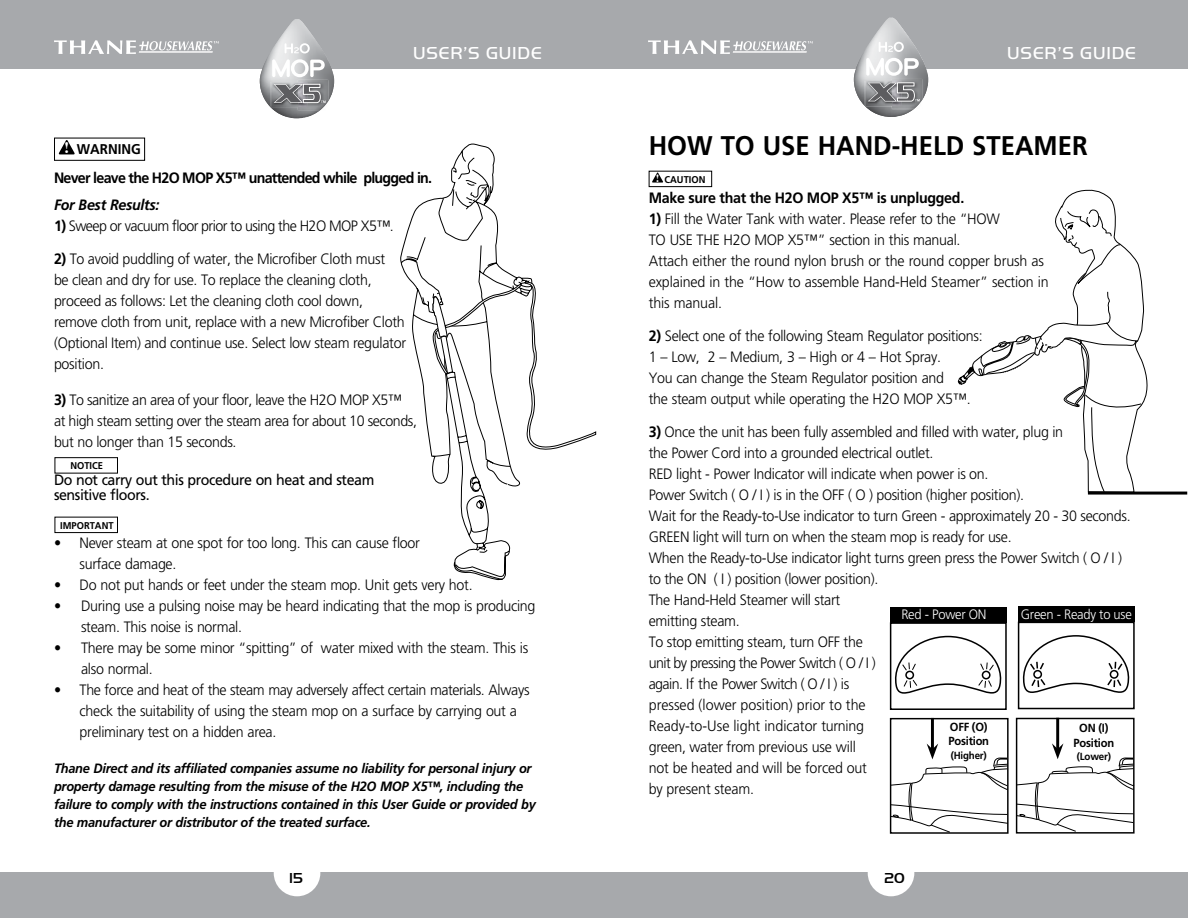
<style>
.page{position:relative;width:1188px;height:918px;background:#fff}
.page>*{position:absolute;margin:0;border:0;box-sizing:border-box;transform-origin:0 0}
.t1{font:700 27px "Frutiger";color:#000;scale:.95 1}
.t2{font:18px "Handel Got D Ligh";letter-spacing:.05em;color:#fff}
.t3{font:300 15px/21px "Frutiger";letter-spacing:-.02em;color:#000;scale:.95 1}
.t4{font:15px/15px "Frutiger";letter-spacing:-.03em;color:#000;scale:.95 1}
.t5{font:700 15px "Frutiger";letter-spacing:-.05em;color:#000;scale:.95 1}
.t6{font:300 15px "Frutiger";letter-spacing:-.04em;color:#000;scale:.95 1}
.t7{font:700 15px "Frutiger";letter-spacing:-.02em;color:#000;scale:.95 1}
.t8{font:italic 700 15px "Frutiger";letter-spacing:-.02em;color:#000;scale:.95 1}
.t9{font:500 15px "Handel Got D";color:#000}
.t10{font:700 14.1px "Frutiger";color:#000;scale:.95 1}
.t11{font:300 13.65px "Frutiger";letter-spacing:-.02em;color:#fff;scale:.95 1}
.t12{font:italic 700 13.5px/18px "Frutiger";letter-spacing:-.02em;color:#000;scale:.95 1}
.t13{font:700 11.7px/14.7px "Frutiger";letter-spacing:-.02em;color:#000;text-align:center;scale:.95 1}
.t14{font:700 11.1px "Times";color:#fff}
.t15{font:700 10.35px "Frutiger";letter-spacing:-.02em;color:#000;scale:.95 1}
.t16{font:700 9.9px "Frutiger";color:#000;scale:.95 1}
.s1{font-family:"Times";font-size:15.9px;color:#fff}
.s2{font-weight:700}
.s3{font-family:"Times";font-size:11.1px;color:#fff}
</style>
<div class="page">
<div style="left:0;top:0;width:603px;height:69px;background:#a7a9ac"></div>
<div style="left:0;top:872px;width:603px;height:46px;background:#a7a9ac"></div>
<div style="left:274px;top:850px;width:46px;height:46px;background:#fff;border-radius:50%"></div>
<svg style="left:54px;top:40px;width:165px;height:14px"></svg>
<hr style="left:139px;top:51px;width:74px;height:2px;background:#fff">
<div style="left:585px;top:0;width:603px;height:69px;background:#a7a9ac"></div>
<div style="left:585px;top:872px;width:603px;height:46px;background:#a7a9ac"></div>
<div style="left:868px;top:850px;width:46px;height:46px;background:#fff;border-radius:50%"></div>
<svg style="left:648px;top:40px;width:165px;height:14px"></svg>
<hr style="left:733px;top:51px;width:74px;height:2px;background:#fff">
<img style="left:854px;top:18px;width:74px;height:99px">
<svg style="left:879px;top:42px;width:25px;height:10px"></svg>
<svg style="left:866px;top:58px;width:53px;height:18px"></svg>
<img style="left:865px;top:80px;width:27px;height:26px">
<img style="left:892px;top:79px;width:30px;height:3px">
<svg style="left:868px;top:82px;width:54px;height:27px"></svg>
<img style="left:260px;top:19px;width:74px;height:99px">
<svg style="left:285px;top:43px;width:25px;height:10px"></svg>
<svg style="left:272px;top:59px;width:53px;height:18px"></svg>
<img style="left:271px;top:82px;width:27px;height:25px">
<img style="left:298px;top:80px;width:30px;height:4px">
<svg style="left:274px;top:84px;width:54px;height:26px"></svg>
<div style="left:55px;top:457px;width:63px;height:16px;border:1px solid #000"></div>
<div style="left:55px;top:517px;width:63px;height:16px;border:1px solid #000"></div>
<svg style="left:400px;top:143px;width:133px;height:311px"></svg>
<svg style="left:431px;top:282px;width:165px;height:299px"></svg>
<div style="left:54px;top:138px;width:91px;height:23px;border:1px solid #000"></div>
<svg style="left:59px;top:140px;width:16px;height:14px"></svg>
<svg style="left:652px;top:173px;width:11px;height:10px"></svg>
<svg style="left:958px;top:189px;width:198px;height:304px"></svg>
<hr style="left:1088px;top:492px;width:99px;height:3px;background:#000">
<div style="left:1016px;top:718px;width:119px;height:116px;border:1px solid #000"></div>
<div style="left:890px;top:718px;width:119px;height:116px;border:1px solid #000"></div>
<hr style="left:1056px;top:718px;width:3px;height:31px;background:#000">
<svg style="left:1015px;top:737px;width:120px;height:95px"></svg>
<hr style="left:931px;top:718px;width:3px;height:31px;background:#000">
<svg style="left:889px;top:737px;width:120px;height:96px"></svg>
<svg style="left:890px;top:622px;width:117px;height:88px"></svg>
<div style="left:890px;top:607px;width:117px;height:15px;background:#000"></div>
<svg style="left:1018px;top:622px;width:117px;height:87px"></svg>
<div style="left:1018px;top:607px;width:117px;height:15px;background:#000"></div>
<div style="left:649px;top:171px;width:63px;height:16px;border:1px solid #000"></div>
<p class="t10" style="left:64px;top:141px;width:82px"><span class="s1">!</span> WARNING</p>
<p class="t2" style="left:413px;top:43px;width:130px">USER’S GUIDE</p>
<p class="t5" style="left:54px;top:169px;width:400px">Never leave the H2O MOP X5™ unattended while plugged in.</p>
<p class="t8" style="left:54px;top:196px;width:113px">For Best Results:</p>
<p class="t6" style="left:54px;top:218px;width:359px"><span class="s2">1)</span> Sweep or vacuum floor prior to using the H2O MOP X5™.</p>
<p class="t3" style="left:54px;top:249px;width:372px"><span class="s2">2)</span> To avoid puddling of water, the Microfiber Cloth must<br>be clean and dry for use. To replace the cleaning cloth, proceed as follows: Let the cleaning cloth cool down, remove cloth from unit, replace with a new Microfiber Cloth (Optional Item) and continue use. Select low steam regulator position.</p>
<p class="t3" style="left:54px;top:390px;width:384px"><span class="s2">3)</span> To sanitize an area of your floor, leave the H2O MOP X5™ at high steam setting over the steam area for about 10 seconds, but no longer than 15 seconds.</p>
<p class="t4" style="left:54px;top:472px;width:339px">Do not carry out this procedure on heat and steam sensitive floors.</p>
<p class="t3" style="left:80px;top:532px;width:360px;text-indent:-26px">• Never steam at one spot for too long. This can cause floor surface damage.</p>
<p class="t3" style="left:54px;top:574px;width:442px">• Do not put hands or feet under the steam mop. Unit gets very hot.</p>
<p class="t3" style="left:81px;top:595px;width:480px;text-indent:-27px">• During use a pulsing noise may be heard indicating that the mop is producing steam. This noise is normal.</p>
<p class="t3" style="left:81px;top:637px;width:472px;text-indent:-27px">• There may be some minor “spitting” of water mixed with the steam. This is also normal.</p>
<p class="t3" style="left:80px;top:679px;width:475px;text-indent:-26px">• The force and heat of the steam may adversely affect certain materials. Always check the suitability of using the steam mop on a surface by carrying out a preliminary test on a hidden area.</p>
<p class="t12" style="left:54px;top:759px;width:509px">Thane Direct and its affiliated companies assume no liability for personal injury or property damage resulting from the misuse of the H2O MOP X5™, including the failure to comply with the instructions contained in this User Guide or provided by the manufacturer or distributor of the treated surface.</p>
<p class="t16" style="left:62px;top:460px;width:45px"><span class="s3">!</span> NOTICE</p>
<p class="t14" style="left:62px;top:513px;width:5px">!</p>
<p class="t16" style="left:60px;top:519px;width:58px">IMPORTANT</p>
<p class="t2" style="left:1007px;top:43px;width:130px">USER’S GUIDE</p>
<h1 class="t1" style="left:649px;top:130px;width:464px">HOW TO USE HAND-HELD STEAMER</h1>
<p class="t14" style="left:656px;top:167px;width:5px">!</p>
<p class="t7" style="left:649px;top:189px;width:334px">Make sure that the H2O MOP X5™ is unplugged.</p>
<p class="t3" style="left:649px;top:208px;width:423px"><span class="s2">1)</span> Fill the Water Tank with water. Please refer to the “HOW<br>TO USE THE H2O MOP X5™” section in this manual.<br>Attach either the round nylon brush or the round copper brush as explained in the “How to assemble Hand-Held Steamer” section in this manual.</p>
<p class="t3" style="left:649px;top:325px;width:353px"><span class="s2">2)</span> Select one of the following Steam Regulator positions:<br>1 – Low, 2 – Medium, 3 – High or 4 – Hot Spray.<br>You can change the Steam Regulator position and<br>the steam output while operating the H2O MOP X5™.</p>
<p class="t3" style="left:649px;top:421px;width:509px"><span class="s2">3)</span> Once the unit has been fully assembled and filled with water, plug in<br>the Power Cord into a grounded electrical outlet.<br>RED light - Power Indicator will indicate when power is on.<br>Power Switch ( O / I ) is in the OFF ( O ) position (higher position).<br>Wait for the Ready-to-Use indicator to turn Green - approximately 20 - 30 seconds.<br>GREEN light will turn on when the steam mop is ready for use.<br>When the Ready-to-Use indicator light turns green press the Power Switch ( O / I ) to the ON ( I ) position (lower position).<br>The Hand-Held Steamer will start<br>emitting steam.<br>To stop emitting steam, turn OFF the<br>unit by pressing the Power Switch ( O / I )<br>again. If the Power Switch ( O / I ) is<br>pressed (lower position) prior to the<br>Ready-to-Use light indicator turning<br>green, water from previous use will<br>not be heated and will be forced out<br>by present steam.</p>
<p class="t16" style="left:665px;top:173px;width:45px">CAUTION</p>
<p class="t11" style="left:901px;top:607px;width:91px">Red - Power ON</p>
<p class="t11" style="left:1021px;top:606px;width:118px">Green - Ready to use</p>
<p class="t13" style="left:948px;top:719px;width:44px;text-align:left">OFF (O)<br>Position</p>
<p class="t15" style="left:951px;top:749px;width:40px">(Higher)</p>
<p class="t13" style="left:1074px;top:721px;width:44px">ON (I)<br>Position</p>
<p class="t15" style="left:1077px;top:751px;width:37px">(Lower)</p>
<p class="t9" style="left:286px;top:869px;width:22px">20</p>
<p class="t9" style="left:289px;top:869px;width:15px">15</p>
<p class="t9" style="left:885px;top:869px;width:22px">20</p>
<p class="t9" style="left:880px;top:869px;width:22px">20</p>
</div>
